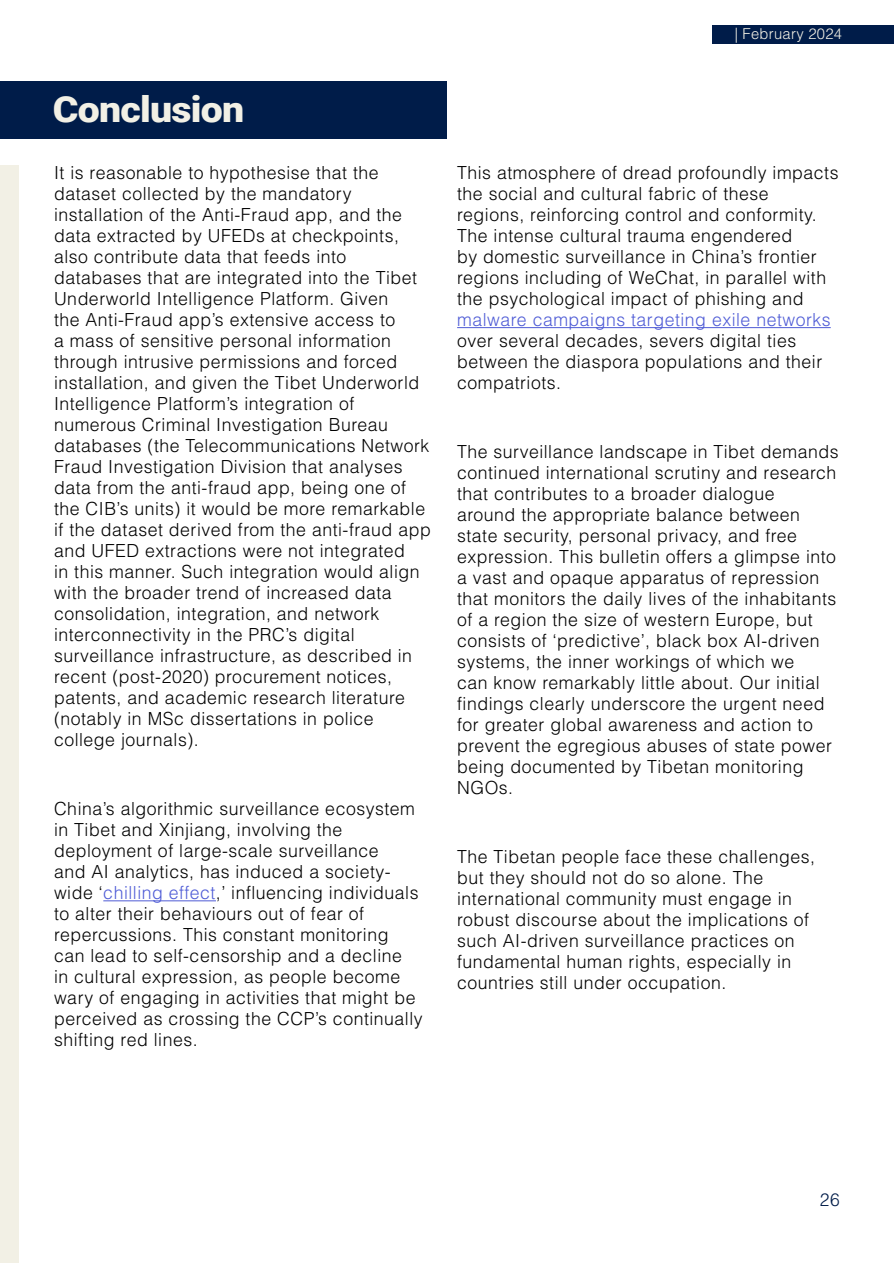
<style>
.page{position:relative;width:894px;height:1263px;background:#fff}
.page>*{position:absolute;margin:0;border:0;box-sizing:border-box;transform-origin:0 0}
.t1{font:900 36px "Roboto";letter-spacing:-.02em;color:#f2f0e5;scale:1.09 1}
.t2{font:300 18px/21px "Helvetica LT Std";letter-spacing:.03em;color:#000}
.t3{font:300 18px "Helvetica LT Std";letter-spacing:.03em;color:#4f5cd6}
.t4{font:300 18px "Helvetica LT Std";color:#001c49;scale:.96 1}
.t5{font:300 15px "Helvetica LT Std";letter-spacing:.02em;color:#f2f0e5}
.s1{color:#4f5cd6}
</style>
<div class="page">
<div style="left:712px;top:25px;width:181px;height:19px;background:#001c49"></div>
<div style="left:0;top:166px;width:18px;height:1097px;background:#f2f0e5"></div>
<div style="left:0;top:81px;width:447px;height:58px;background:#001c49"></div>
<hr style="left:103px;top:900px;width:113px;height:1px;background:#4f5cd6">
<hr style="left:457px;top:327px;width:373px;height:1px;background:#4f5cd6">
<h1 class="t1" style="left:53px;top:84px;width:177px">Conclusion</h1>
<p class="t2" style="left:54px;top:162px;width:378px">It is reasonable to hypothesise that the dataset collected by the mandatory installation of the Anti-Fraud app, and the data extracted by UFEDs at checkpoints, also contribute data that feeds into databases that are integrated into the Tibet Underworld Intelligence Platform. Given<br>the Anti-Fraud app’s extensive access to<br>a mass of sensitive personal information through intrusive permissions and forced installation, and given the Tibet Underworld Intelligence Platform’s integration of numerous Criminal Investigation Bureau databases (the Telecommunications Network Fraud Investigation Division that analyses data from the anti-fraud app, being one of the CIB’s units) it would be more remarkable if the dataset derived from the anti-fraud app and UFED extractions were not integrated<br>in this manner. Such integration would align with the broader trend of increased data consolidation, integration, and network interconnectivity in the PRC’s digital surveillance infrastructure, as described in recent (post-2020) procurement notices, patents, and academic research literature (notably in MSc dissertations in police college journals).</p>
<p class="t2" style="left:54px;top:798px;width:370px">China’s algorithmic surveillance ecosystem in Tibet and Xinjiang, involving the deployment of large-scale surveillance<br>and AI analytics, has induced a society&shy;wide ‘<span class="s1">chilling effect</span>,’ influencing individuals to alter their behaviours out of fear of repercussions. This constant monitoring can lead to self-censorship and a decline<br>in cultural expression, as people become wary of engaging in activities that might be perceived as crossing the CCP’s continually shifting red lines.</p>
<p class="t5" style="left:734px;top:24px;width:109px">| February 2024</p>
<p class="t2" style="left:457px;top:162px;width:383px">This atmosphere of dread profoundly impacts the social and cultural fabric of these regions, reinforcing control and conformity.<br>The intense cultural trauma engendered<br>by domestic surveillance in China’s frontier regions including of WeChat, in parallel with the psychological impact of phishing and</p>
<p class="t3" style="left:457px;top:308px;width:375px">malware campaigns targeting exile networks</p>
<p class="t2" style="left:457px;top:330px;width:366px">over several decades, severs digital ties between the diaspora populations and their compatriots.</p>
<p class="t2" style="left:457px;top:441px;width:383px">The surveillance landscape in Tibet demands continued international scrutiny and research that contributes to a broader dialogue<br>around the appropriate balance between state security, personal privacy, and free expression. This bulletin offers a glimpse into a vast and opaque apparatus of repression that monitors the daily lives of the inhabitants of a region the size of western Europe, but consists of ‘predictive’, black box AI-driven systems, the inner workings of which we<br>can know remarkably little about. Our initial findings clearly underscore the urgent need for greater global awareness and action to prevent the egregious abuses of state power being documented by Tibetan monitoring NGOs.</p>
<p class="t2" style="left:457px;top:846px;width:359px">The Tibetan people face these challenges, but they should not do so alone. The international community must engage in robust discourse about the implications of such AI-driven surveillance practices on fundamental human rights, especially in countries still under occupation.</p>
<p class="t4" style="left:819px;top:1188px;width:22px">26</p>
</div>
